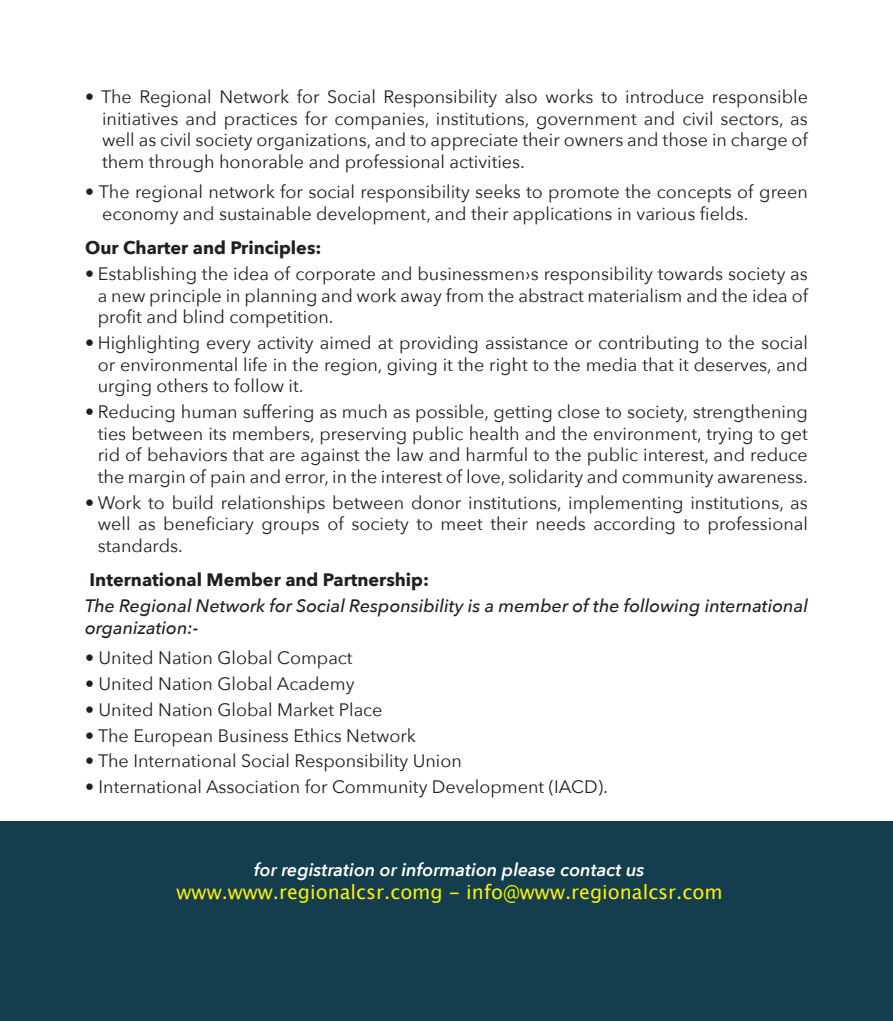
<style>
.page{position:relative;width:893px;height:1021px;background:#fff}
.page>*{position:absolute;margin:0;border:0;box-sizing:border-box;transform-origin:0 0}
.t1{font:19.5px "Lucida Grande";color:#fff101}
.t2{font:18px/21.6px "Avenir Next";color:#231f20;text-align:justify}
.t3{font:italic 500 18px/21.6px "Avenir Next";color:#231f20}
.t4{font:700 18px "Avenir Next";color:#231f20}
.t5{font:italic 600 18px "Avenir Next";color:#fff}
</style>
<div class="page">
<div style="left:0;top:821px;width:893px;height:199px;background:#143e4e"></div>
<p class="t2" style="left:102px;top:85px;width:707px;text-indent:-17px">• The Regional Network for Social Responsibility also works to introduce responsible initiatives and practices for companies, institutions, government and civil sectors, as well as civil society organizations, and to appreciate their owners and those in charge of them through honorable and professional activities.</p>
<p class="t2" style="left:102px;top:180px;width:707px;text-indent:-17px">• The regional network for social responsibility seeks to promote the concepts of green economy and sustainable development, and their applications in various fields.</p>
<p class="t4" style="left:85px;top:232px;width:238px">Our Charter and Principles:</p>
<p class="t2" style="left:98px;top:262px;width:712px;text-indent:-13px">• Establishing the idea of corporate and businessmen›s responsibility towards society as a new principle in planning and work away from the abstract materialism and the idea of profit and blind competition.</p>
<p class="t2" style="left:98px;top:331px;width:712px;text-indent:-13px">• Highlighting every activity aimed at providing assistance or contributing to the social or environmental life in the region, giving it the right to the media that it deserves, and urging others to follow it.</p>
<p class="t2" style="left:98px;top:400px;width:712px;text-indent:-13px">• Reducing human suffering as much as possible, getting close to society, strengthening ties between its members, preserving public health and the environment, trying to get rid of behaviors that are against the law and harmful to the public interest, and reduce the margin of pain and error, in the interest of love, solidarity and community awareness.</p>
<p class="t2" style="left:98px;top:491px;width:712px;text-indent:-13px">• Work to build relationships between donor institutions, implementing institutions, as well as beneficiary groups of society to meet their needs according to professional standards.</p>
<p class="t4" style="left:90px;top:564px;width:341px">International Member and Partnership:</p>
<p class="t3" style="left:85px;top:594px;width:724px">The Regional Network for Social Responsibility is a member of the following international organization:-</p>
<p class="t2" style="left:85px;top:646px;width:269px">• United Nation Global Compact</p>
<p class="t2" style="left:85px;top:672px;width:271px">• United Nation Global Academy</p>
<p class="t2" style="left:85px;top:697px;width:299px">• United Nation Global Market Place</p>
<p class="t2" style="left:85px;top:723px;width:333px">• The European Business Ethics Network</p>
<p class="t2" style="left:85px;top:749px;width:378px">• The International Social Responsibility Union</p>
<p class="t2" style="left:85px;top:775px;width:524px">• International Association for Community Development (IACD).</p>
<p class="t5" style="left:254px;top:854px;width:392px">for registration or information please contact us</p>
<p class="t1" style="left:177px;top:881px;width:547px">www.www.regionalcsr.comg - info@www.regionalcsr.com</p>
</div>
